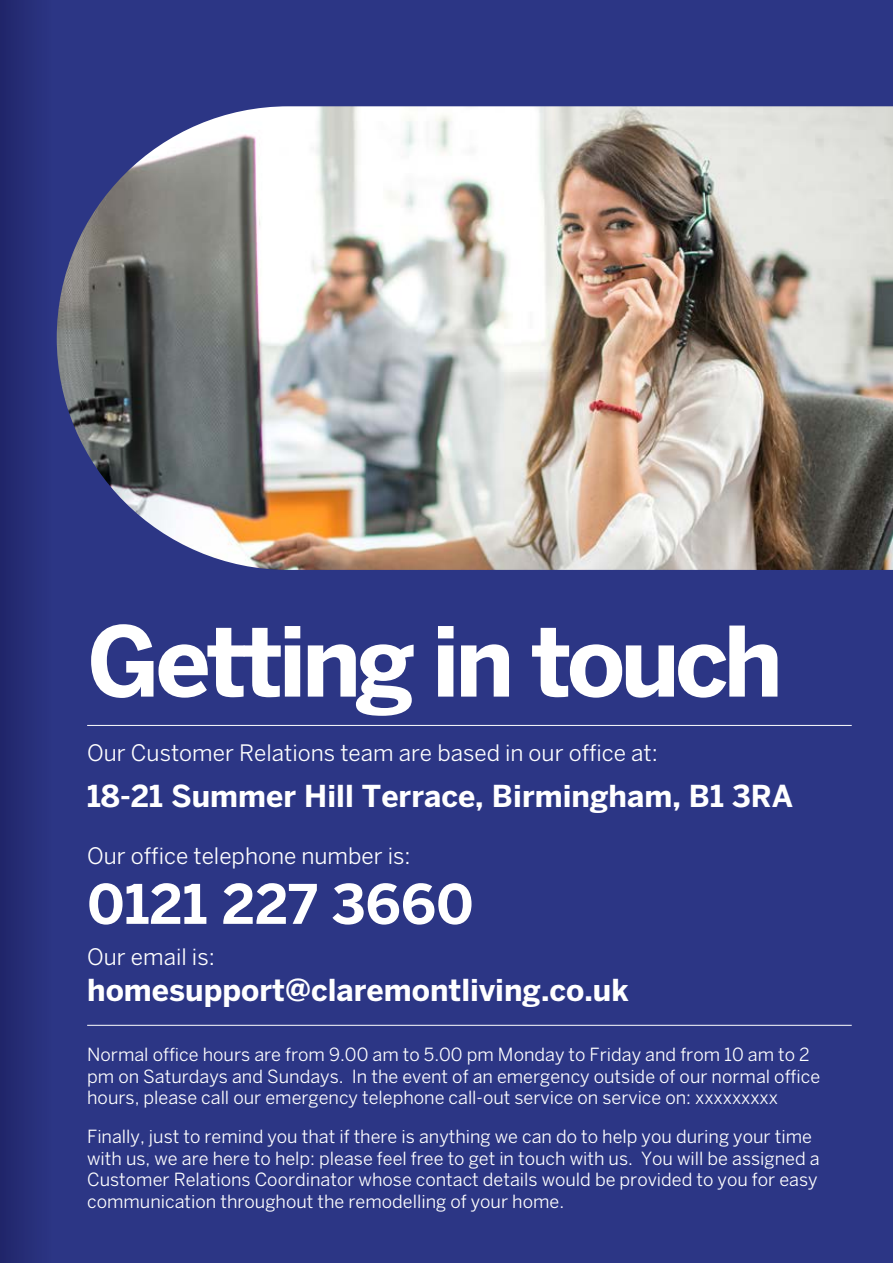
<style>
.page{position:relative;width:893px;height:1263px;background:#2c3685}
.page>*{position:absolute;margin:0;border:0;box-sizing:border-box;transform-origin:0 0}
.t1{font:700 96px "Benton Sans";letter-spacing:-.05em;color:#fff}
.t2{font:700 54px "Benton Sans";color:#fff}
.t3{font:700 30px "Benton Sans";color:#fff}
.t4{font:22.5px "Benton Sans";color:#fff}
.t5{font:18px/21.6px "Benton Sans";color:#fff}
</style>
<div class="page">
<div style="left:0;top:0;width:52px;height:1263px;background:#262d76"></div>
<img style="left:57px;top:106px;width:836px;height:464px">
<hr style="left:87px;top:725px;width:765px;height:1px;background:#fff">
<hr style="left:87px;top:1025px;width:765px;height:1px;background:#fff">
<h1 class="t1" style="left:87px;top:604px;width:697px">Getting in touch</h1>
<p class="t4" style="left:87px;top:740px;width:572px">Our Customer Relations team are based in our office at:</p>
<h3 class="t3" style="left:87px;top:778px;width:708px">18-21 Summer Hill Terrace, Birmingham, B1 3RA</h3>
<p class="t4" style="left:87px;top:842px;width:325px">Our office telephone number is:</p>
<h2 class="t2" style="left:87px;top:872px;width:388px">0121 227 3660</h2>
<p class="t4" style="left:87px;top:943px;width:129px">Our email is:</p>
<h3 class="t3" style="left:87px;top:972px;width:543px">homesupport@claremontliving.co.uk</h3>
<p class="t5" style="left:87px;top:1044px;width:735px">Normal office hours are from 9.00 am to 5.00 pm Monday to Friday and from 10 am to 2 pm on Saturdays and Sundays. In the event of an emergency outside of our normal office hours, please call our emergency telephone call-out service on service on: xxxxxxxxx</p>
<p class="t5" style="left:87px;top:1126px;width:734px">Finally, just to remind you that if there is anything we can do to help you during your time with us, we are here to help: please feel free to get in touch with us. You will be assigned a Customer Relations Coordinator whose contact details would be provided to you for easy communication throughout the remodelling of your home.</p>
</div>
